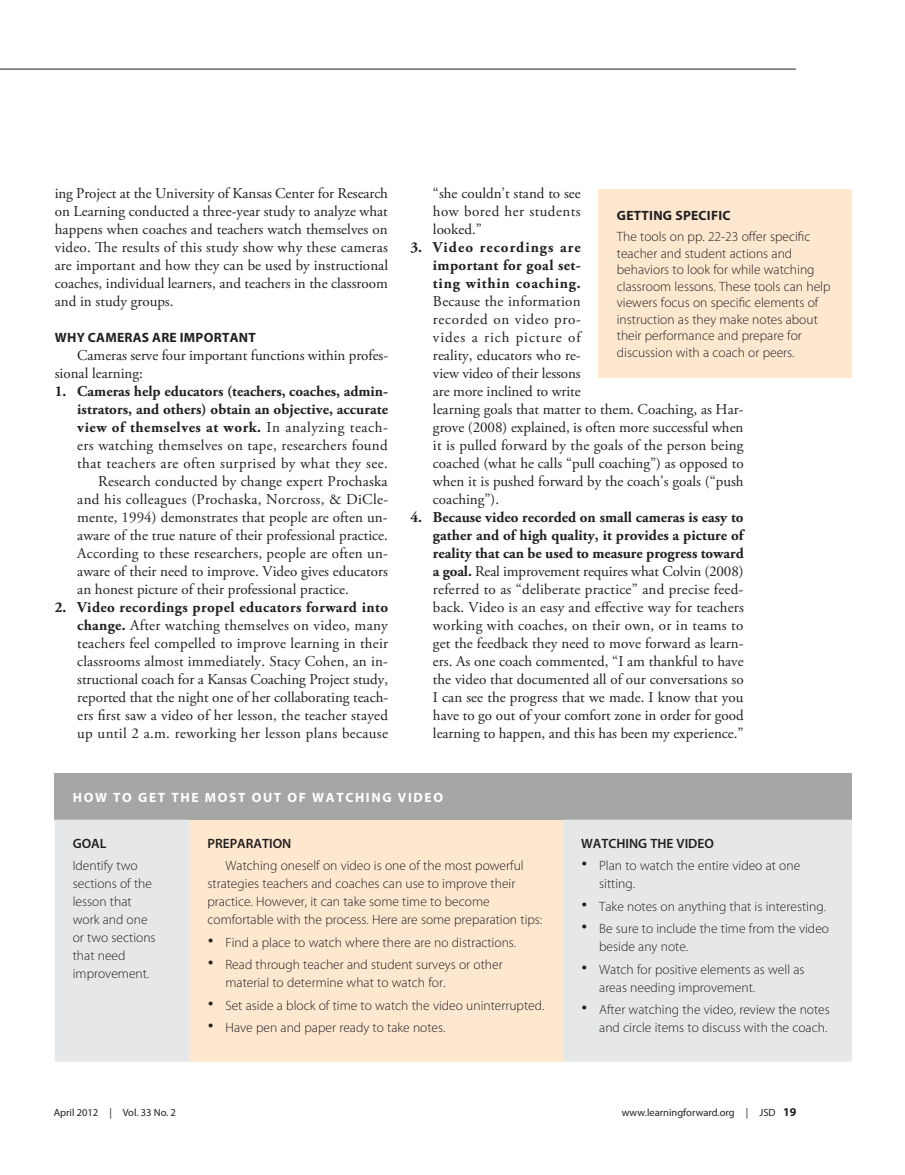
<style>
.page{position:relative;width:905px;height:1175px;background:#fff}
.page>*{position:absolute;margin:0;border:0;box-sizing:border-box;transform-origin:0 0}
.t1{font:15px/18px "Adobe Garamond Pro";color:#231f20;text-align:justify}
.t2{font:700 15px/18px "Adobe Garamond Pro";letter-spacing:.005em;color:#231f20;text-align:justify}
.t3{font:15px "Adobe Garamond Pro";letter-spacing:.02em;color:#231f20}
.t4{font:15px "Adobe Garamond Pro";letter-spacing:.03em;color:#231f20}
.t5{font:700 15px "Adobe Garamond Pro";letter-spacing:.035em;color:#231f20}
.t6{font:300 13.5px/18px "Myriad Pro";color:#231f20}
.t7{font:700 13.5px "Myriad Pro";letter-spacing:.02em;color:#231f20}
.t8{font:700 13.5px "Myriad Pro";letter-spacing:.12em;color:#fff}
.t9{font:600 13.5px "Myriad Pro";color:#231f20}
.t10{font:10.5px "Myriad Pro";color:#231f20}
.s1{font-weight:400}
.s2{font-weight:700}
.s3{font-family:"Helvetica";font-weight:400;font-size:18px}
.s4{font-weight:700;font-size:12px}
</style>
<div class="page">
<hr style="left:0;top:69px;width:796px;height:1px;background:#231f20">
<div style="left:55px;top:773px;width:796px;height:46px;background:#a6a6a5"></div>
<div style="left:55px;top:819px;width:796px;height:242px;background:#e6e7e9"></div>
<div style="left:189px;top:819px;width:374px;height:242px;background:#fee7cf"></div>
<div style="left:598px;top:189px;width:253px;height:189px;background:#fee7cf"></div>
<p class="t1" style="left:55px;top:185px;width:335px">ing Project at the University of Kansas Center for Research on Learning conducted a three-year study to analyze what happens when coaches and teachers watch themselves on video. The results of this study show why these cameras are important and how they can be used by instructional coaches, individual learners, and teachers in the classroom and in study groups.</p>
<p class="t7" style="left:55px;top:330px;width:202px">WHY CAMERAS ARE IMPORTANT</p>
<p class="t1" style="left:55px;top:347px;width:335px;text-indent:22px">Cameras serve four important functions within profes&shy;sional learning:</p>
<p class="t2" style="left:55px;top:383px;width:335px">1. Cameras help educators (teachers, coaches, admin-</p>
<p class="t2" style="left:77px;top:401px;width:312px">istrators, and others) obtain an objective, accurate</p>
<p class="t5" style="left:77px;top:419px;width:312px">view of themselves at work. <span class="s1">In analyzing teach-</span></p>
<p class="t3" style="left:77px;top:436px;width:312px">ers watching themselves on tape, researchers found</p>
<p class="t4" style="left:77px;top:454px;width:312px">that teachers are often surprised by what they see.</p>
<p class="t1" style="left:98px;top:473px;width:291px">Research conducted by change expert Prochaska</p>
<p class="t3" style="left:77px;top:490px;width:312px">and his colleagues (Prochaska, Norcross, &amp; DiCle-</p>
<p class="t1" style="left:77px;top:509px;width:312px">mente, 1994) demonstrates that people are often un-</p>
<p class="t1" style="left:77px;top:527px;width:312px">aware of the true nature of their professional practice.</p>
<p class="t1" style="left:77px;top:545px;width:312px">According to these researchers, people are often un-</p>
<p class="t1" style="left:77px;top:563px;width:312px">aware of their need to improve. Video gives educators</p>
<p class="t1" style="left:77px;top:581px;width:273px">an honest picture of their professional practice.</p>
<p class="t1" style="left:77px;top:599px;width:312px;text-indent:-22px"><span class="s2">2. Video recordings propel educators forward into change.</span> After watching themselves on video, many teachers feel compelled to improve learning in their classrooms almost immediately. Stacy Cohen, an in&shy;structional coach for a Kansas Coaching Project study, reported that the night one of her collaborating teach&shy;ers first saw a video of her lesson, the teacher stayed up until 2 a.m. reworking her lesson plans because</p>
<p class="t1" style="left:433px;top:185px;width:149px">“she couldn’t stand to see how bored her students looked.”</p>
<p class="t2" style="left:433px;top:239px;width:149px;text-indent:-22px">3. Video recordings are important for goal set&shy;ting within coaching.</p>
<p class="t1" style="left:433px;top:293px;width:312px;text-align:left">Because the information<br>recorded on video pro-<br>vides a rich picture of<br>reality, educators who re-<br>view video of their lessons<br>are more inclined to write<br>learning goals that matter to them. Coaching, as Har&shy;grove (2008) explained, is often more successful when it is pulled forward by the goals of the person being coached (what he calls “pull coaching”) as opposed to when it is pushed forward by the coach’s goals (“push coaching”).</p>
<p class="t1" style="left:433px;top:509px;width:312px;text-indent:-22px"><span class="s2">4. Because video recorded on small cameras is easy to gather and of high quality, it provides a picture of reality that can be used to measure progress toward a goal.</span> Real improvement requires what Colvin (2008) referred to as “deliberate practice” and precise feed&shy;back. Video is an easy and effective way for teachers working with coaches, on their own, or in teams to get the feedback they need to move forward as learn&shy;ers. As one coach commented, “I am thankful to have the video that documented all of our conversations so I can see the progress that we made. I know that you have to go out of your comfort zone in order for good learning to happen, and this has been my experience.”</p>
<p class="t7" style="left:617px;top:208px;width:115px">GETTING SPECIFIC</p>
<p class="t6" style="left:617px;top:229px;width:215px;line-height:16.5px">The tools on pp. 22-23 offer specific teacher and student actions and behaviors to look for while watching classroom lessons. These tools can help viewers focus on specific elements of instruction as they make notes about their performance and prepare for discussion with a coach or peers.</p>
<p class="t8" style="left:73px;top:789px;width:372px">HOW TO GET THE MOST OUT OF WATCHING VIDEO</p>
<p class="t9" style="left:73px;top:836px;width:35px">GOAL</p>
<p class="t6" style="left:73px;top:857px;width:84px">Identify two sections of the lesson that work and one or two sections that need improvement.</p>
<p class="t9" style="left:207px;top:835px;width:85px">PREPARATION</p>
<p class="t6" style="left:207px;top:857px;width:336px;text-indent:18px">Watching oneself on video is one of the most powerful strategies teachers and coaches can use to improve their practice. However, it can take some time to become comfortable with the process. Here are some preparation tips:</p>
<p class="t6" style="left:207px;top:933px;width:310px"><span class="s3">•</span> Find a place to watch where there are no distractions.</p>
<p class="t6" style="left:225px;top:956px;width:279px;text-indent:-18px"><span class="s3">•</span> Read through teacher and student surveys or other material to determine what to watch for.</p>
<p class="t6" style="left:207px;top:996px;width:338px"><span class="s3">•</span> Set aside a block of time to watch the video uninterrupted.</p>
<p class="t6" style="left:207px;top:1019px;width:239px"><span class="s3">•</span> Have pen and paper ready to take notes.</p>
<p class="t9" style="left:581px;top:835px;width:134px">WATCHING THE VIDEO</p>
<p class="t6" style="left:599px;top:857px;width:202px;text-indent:-18px"><span class="s3">•</span> Plan to watch the entire video at one sitting.</p>
<p class="t6" style="left:581px;top:897px;width:246px"><span class="s3">•</span> Take notes on anything that is interesting.</p>
<p class="t6" style="left:599px;top:920px;width:231px;text-indent:-18px"><span class="s3">•</span> Be sure to include the time from the video beside any note.</p>
<p class="t6" style="left:599px;top:960px;width:207px;text-indent:-18px"><span class="s3">•</span> Watch for positive elements as well as areas needing improvement.</p>
<p class="t6" style="left:581px;top:1001px;width:250px;text-align:right"><span class="s3">•</span> After watching the video, review the notes and circle items to discuss with the coach.</p>
<p class="t10" style="left:54px;top:1107px;width:124px">April 2012 | Vol. 33 No. 2</p>
<p class="t10" style="left:621px;top:1107px;width:176px">www.learningforward.org | JSD <span class="s4">19</span></p>
</div>
